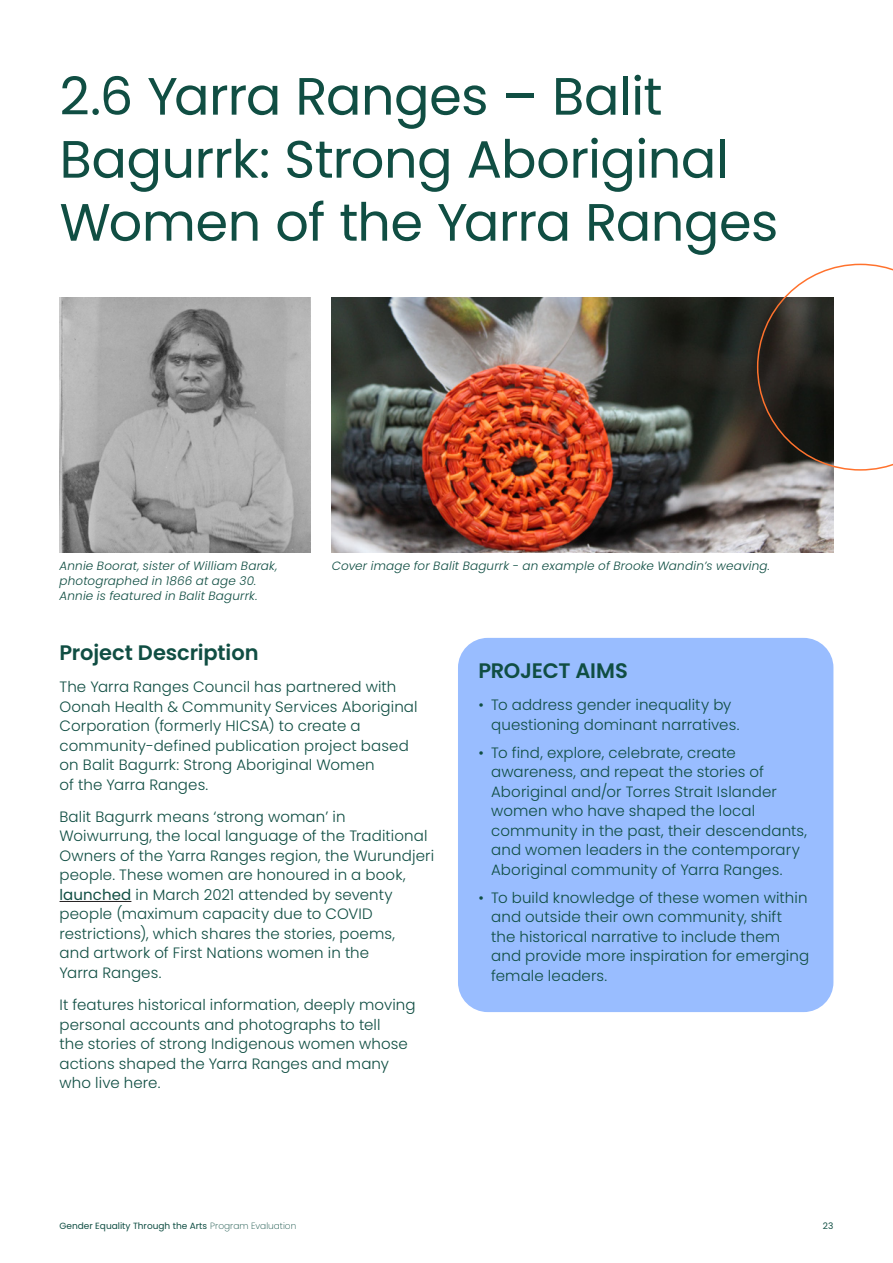
<style>
.page{position:relative;width:893px;height:1263px;background:#fff}
.page>*{position:absolute;margin:0;border:0;box-sizing:border-box;transform-origin:0 0}
.Heading_01{font:52.5px/63px "Poppins";letter-spacing:-.01em;color:#104e43}
.Heading_02{font:600 21px "Poppins";letter-spacing:-.005em;color:#104e43}
.Body{font:300 15px/19.5px "Poppins";letter-spacing:.01em;color:#104e43}
.image_captions{font:italic 300 12px/15px "Poppins";letter-spacing:.015em;color:#104e43}
.t1{font:9px "Poppins";color:#104e43}
.s1{font-weight:400}
.s2{font-weight:200}
</style>
<div class="page">
<hr style="left:60px;top:901px;width:71px;height:1px;background:#231f20">
<img style="left:60px;top:298px;width:250px;height:255px">
<img style="left:332px;top:298px;width:501px;height:255px">
<div style="left:458px;top:638px;width:375px;height:374px;background:#99bdff;border-radius:30px"></div>
<svg style="left:757px;top:264px;width:136px;height:207px"></svg>
<p class="Heading_01" style="left:60px;top:65px;width:720px">2.6 Yarra Ranges – Balit<br>Bagurrk: Strong Aboriginal<br>Women of the Yarra Ranges</p>
<p class="image_captions" style="left:60px;top:558px;width:220px">Annie Boorat, sister of William Barak, photographed in 1866 at age 30.<br>Annie is featured in Balit Bagurrk.</p>
<p class="image_captions" style="left:332px;top:558px;width:440px">Cover image for Balit Bagurrk - an example of Brooke Wandin’s weaving.</p>
<p class="Heading_02" style="left:60px;top:640px;width:201px">Project Description</p>
<p class="Body" style="left:60px;top:677px;width:360px">The Yarra Ranges Council has partnered with Oonah Health &amp; Community Services Aboriginal Corporation (formerly HICSA) to create a community-defined publication project based on Balit Bagurrk: Strong Aboriginal Women<br>of the Yarra Ranges.</p>
<p class="Body" style="left:60px;top:807px;width:376px">Balit Bagurrk means ‘strong woman’ in Woiwurrung, the local language of the Traditional Owners of the Yarra Ranges region, the Wurundjeri people. These women are honoured in a book, <span class="s1">launched</span> in March 2021 attended by seventy people (maximum capacity due to COVID restrictions), which shares the stories, poems,<br>and artwork of First Nations women in the<br>Yarra Ranges.</p>
<p class="Body" style="left:60px;top:995px;width:358px">It features historical information, deeply moving personal accounts and photographs to tell<br>the stories of strong Indigenous women whose actions shaped the Yarra Ranges and many who live here.</p>
<p class="Heading_02" style="left:478px;top:658px;width:151px">PROJECT AIMS</p>
<p class="Body" style="left:491px;top:695px;width:250px;text-indent:-13px">• To address gender inequality by questioning dominant narratives.</p>
<p class="Body" style="left:491px;top:743px;width:318px;text-indent:-13px">• To find, explore, celebrate, create awareness, and repeat the stories of Aboriginal and/or Torres Strait Islander women who have shaped the local community in the past, their descendants, and women leaders in the contemporary Aboriginal community of Yarra Ranges.</p>
<p class="Body" style="left:491px;top:888px;width:320px;text-indent:-13px">• To build knowledge of these women within and outside their own community, shift the historical narrative to include them and provide more inspiration for emerging female leaders.</p>
<p class="t1" style="left:60px;top:1220px;width:238px">Gender Equality Through the Arts <span class="s2">Program Evaluation</span></p>
<p class="t1" style="left:823px;top:1220px;width:12px">23</p>
</div>
